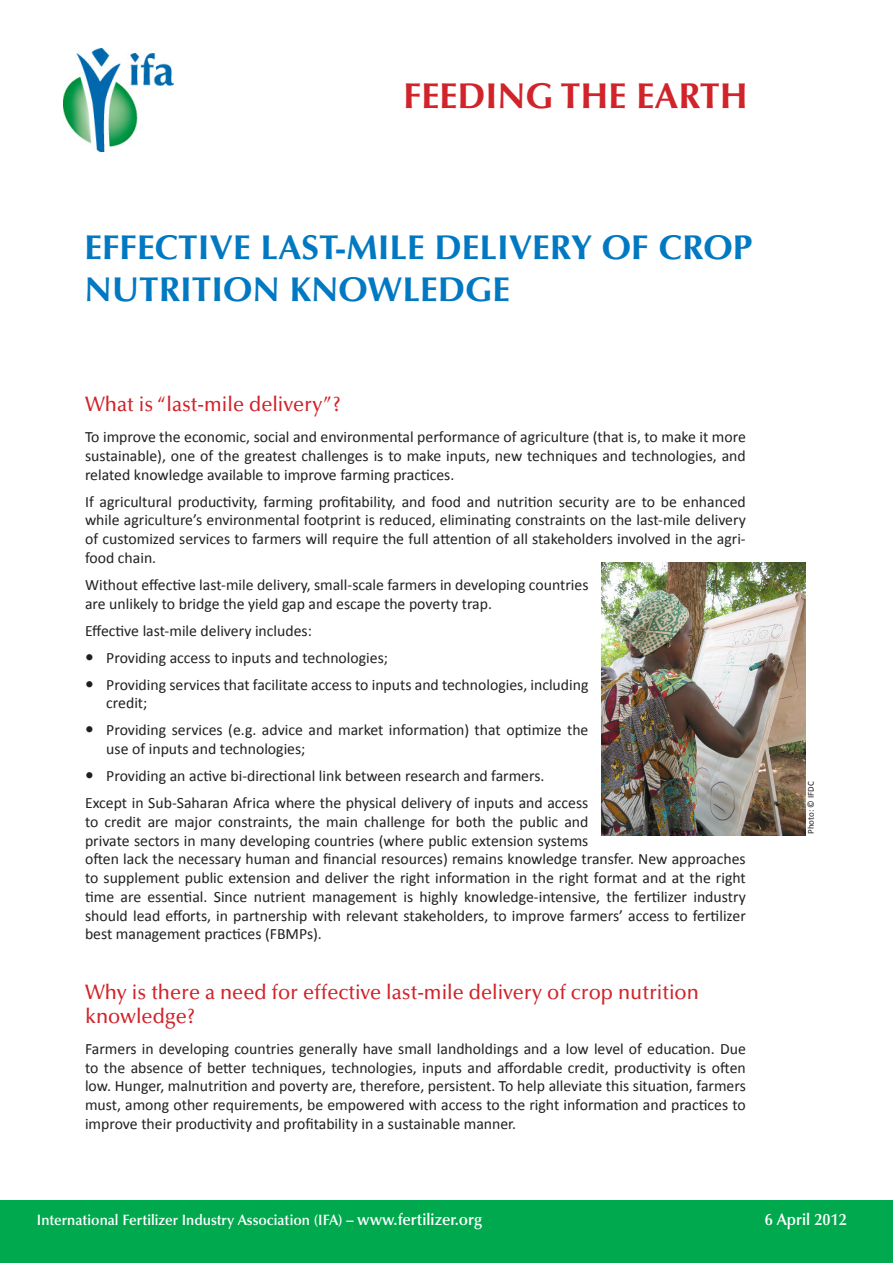
<style>
.page{position:relative;width:893px;height:1263px;background:#fff}
.page>*{position:absolute;margin:0;border:0;box-sizing:border-box;transform-origin:0 0}
.t1{font:700 36px "Optima LT Std";color:#d1232a}
.t2{font:700 34.5px/41.4px "Optima LT Std";color:#0079c2}
.t3{font:500 21px/24px "Optima LT Std";color:#d1232a;scale:.95 1}
.t4{font:600 16.5px "Optima LT Std";color:#fff;scale:.95 1}
.t5{font:15.75px/18.8px "Calibri";color:#231f20}
.t6{font:600 15px "Optima LT Std";color:#fff;scale:.95 1}
.t7{font:9px "Calibri";color:#231f20}
.s1{font-size:16.5px}
</style>
<div class="page">
<hr style="left:0;top:1202px;width:2px;height:61px;background:#46aa42">
<div style="left:0;top:1200px;width:893px;height:62px;background:#00a94e"></div>
<img style="left:63px;top:48px;width:110px;height:104px">
<img style="left:601px;top:563px;width:205px;height:272px">
<h1 class="t1" style="left:404px;top:75px;width:21px">FEED</h1>
<h1 class="t1" style="left:486px;top:75px;width:264px">ING THE EARTH</h1>
<h2 class="t2" style="left:84px;top:227px;width:670px">EFFECTIVE LAST-MILE DELIVERY OF CROP<br>NUTRITION KNOWLED</h2>
<h2 class="t2" style="left:465px;top:269px;width:42px">GE</h2>
<h3 class="t3" style="left:85px;top:392px;width:271px">What is “last-mile delivery”?</h3>
<p class="t5" style="left:85px;top:427px;width:662px;text-align:justify">To improve the economic, social and environmental performance of agriculture (that is, to make it more sustainable), one of the greatest challenges is to make inputs, new techniques and technologies, and related knowledge available to improve farming practices.</p>
<p class="t5" style="left:85px;top:491px;width:662px;text-align:justify">If agricultural productivity, farming profitability, and food and nutrition security are to be enhanced while agriculture’s environmental footprint is reduced, eliminating constraints on the last-mile delivery of customized services to farmers will require the full attention of all stakeholders involved in the agri&shy;food chain.</p>
<p class="t5" style="left:85px;top:574px;width:505px">Without effective last-mile delivery, small-scale farmers in developing countries are unlikely to bridge the yield gap and escape the poverty trap.</p>
<p class="t5" style="left:106px;top:616px;width:484px;line-height:27px;text-indent:-21px">Effective last-mile delivery includes:<br>Providing access to inputs and technologies;<br>Providing services that facilitate access to inputs and technologies, including</p>
<p class="t5" style="left:106px;top:689px;width:484px;line-height:27px">credit;<br>Providing services (e.g. advice and market information) that optimize the</p>
<p class="t5" style="left:106px;top:739px;width:201px">use of inputs and technologies;</p>
<p class="t5" style="left:106px;top:766px;width:440px">Providing an active bi-directional link between research and farmers.</p>
<p class="t5" style="left:85px;top:793px;width:505px">Except in Sub-Saharan Africa where the physical delivery of inputs and access</p>
<p class="t5" style="left:85px;top:811px;width:662px">to credit are major constraints, the main challenge for both the public and<br>private sectors in many developing countries (where public extension systems<br>often lack the necessary human and financial resources) remains knowledge transfer. New approaches to supplement public extension and deliver the right information in the right format and at the right time are essential. Since nutrient management is highly knowledge-intensive, the fertilizer industry should lead efforts, in partnership with relevant stakeholders, to improve farmers’ access to fertilizer best management practices (FBMPs).</p>
<h3 class="t3" style="left:85px;top:980px;width:648px">Why is there a need for effective last-mile delivery of crop nutrition knowledge?</h3>
<p class="t5" style="left:85px;top:1038px;width:662px;text-align:justify">Farmers in developing countries generally have small landholdings and a low level of education. Due to the absence of better techniques, technologies, inputs and affordable credit, productivity is often low. Hunger, malnutrition and poverty are, therefore, persistent. To help alleviate this situation, farmers must, among other requirements, be empowered with access to the right information and practices to improve their productivity and profitability in a sustainable manner.</p>
<p class="t7" style="left:805px;top:834px;width:54px;rotate:-90deg">Photo: © IFDC</p>
<p class="t6" style="left:39px;top:1213px;width:468px">International Fertilizer Industry Association (IFA) – <span class="s1">www.fertilizer.org</span></p>
<p class="t6" style="left:37px;top:1211px;width:473px">International Fertilizer Industry Association (IFA) – <span class="s1">www.fertilizer.org</span></p>
<p class="t4" style="left:765px;top:1210px;width:88px">6 April 2012</p>
<p class="t4" style="left:767px;top:1211px;width:89px">24 July 2009</p>
</div>
